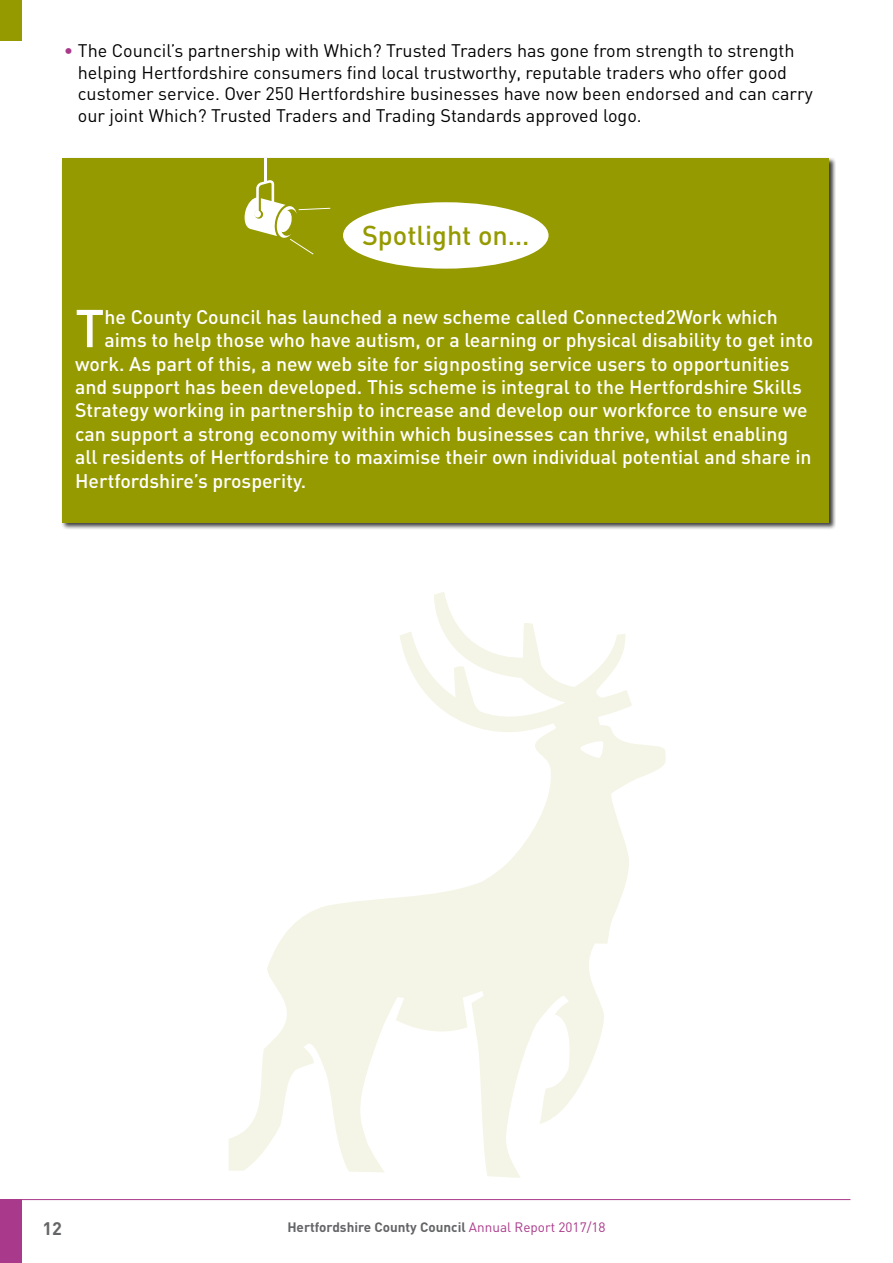
<style>
.page{position:relative;width:893px;height:1263px;background:#fff}
.page>*{position:absolute;margin:0;border:0;box-sizing:border-box;transform-origin:0 0}
.t1{font:500 52.35px "DIN";color:#fff}
.t2{font:500 27px "DIN";color:#959a00}
.t3{font:500 19.5px "DIN";color:#fff}
.t4{font:18px/21.6px "DIN";color:#000}
.t5{font:700 18px "DIN";color:#646567}
.t6{font:700 13.5px "DIN";color:#646567}
.s1{color:#a9398a}
.s2{font-weight:400;color:#a9398a}
</style>
<div class="page">
<hr style="left:0;top:1199px;width:850px;height:1px;background:#a9398a">
<div style="left:0;top:1199px;width:21px;height:64px;background:#a9398a"></div>
<div style="left:0;top:0;width:21px;height:41px;background:#959a00"></div>
<div style="left:62px;top:157px;width:774px;height:372px;background:#000;opacity:.75"></div>
<div style="left:62px;top:158px;width:767px;height:364px;background:#959a00"></div>
<hr style="left:264px;top:159px;width:2px;height:24px;background:#fff">
<svg style="left:244px;top:180px;width:86px;height:75px"></svg>
<div style="left:343px;top:202px;width:206px;height:67px;background:#fff;border-radius:50%"></div>
<svg style="left:229px;top:592px;width:437px;height:586px"></svg>
<p class="t4" style="left:78px;top:40px;width:736px;text-indent:-14px"><span class="s1">•</span> The Council’s partnership with Which? Trusted Traders has gone from strength to strength helping Hertfordshire consumers find local trustworthy, reputable traders who offer good customer service. Over 250 Hertfordshire businesses have now been endorsed and can carry our joint Which? Trusted Traders and Trading Standards approved logo.</p>
<h2 class="t2" style="left:362px;top:218px;width:169px">Spotlight on…</h2>
<h1 class="t1" style="left:75px;top:295px;width:31px">T</h1>
<p class="t3" style="left:104px;top:304px;width:675px">he County Council has launched a new scheme called Connected2Work which</p>
<p class="t3" style="left:104px;top:328px;width:710px">aims to help those who have autism, or a learning or physical disability to get into</p>
<p class="t3" style="left:75px;top:351px;width:716px">work. As part of this, a new web site for signposting service users to opportunities</p>
<p class="t3" style="left:75px;top:374px;width:728px">and support has been developed. This scheme is integral to the Hertfordshire Skills</p>
<p class="t3" style="left:75px;top:398px;width:734px">Strategy working in partnership to increase and develop our workforce to ensure we</p>
<p class="t3" style="left:75px;top:421px;width:715px">can support a strong economy within which businesses can thrive, whilst enabling</p>
<p class="t3" style="left:75px;top:445px;width:738px">all residents of Hertfordshire to maximise their own individual potential and share in</p>
<p class="t3" style="left:75px;top:468px;width:233px">Hertfordshire’s prosperity.</p>
<p class="t5" style="left:43px;top:1217px;width:21px">12</p>
<p class="t6" style="left:287px;top:1218px;width:320px">Hertfordshire County Council <span class="s2">Annual Report 2017/18</span></p>
</div>
